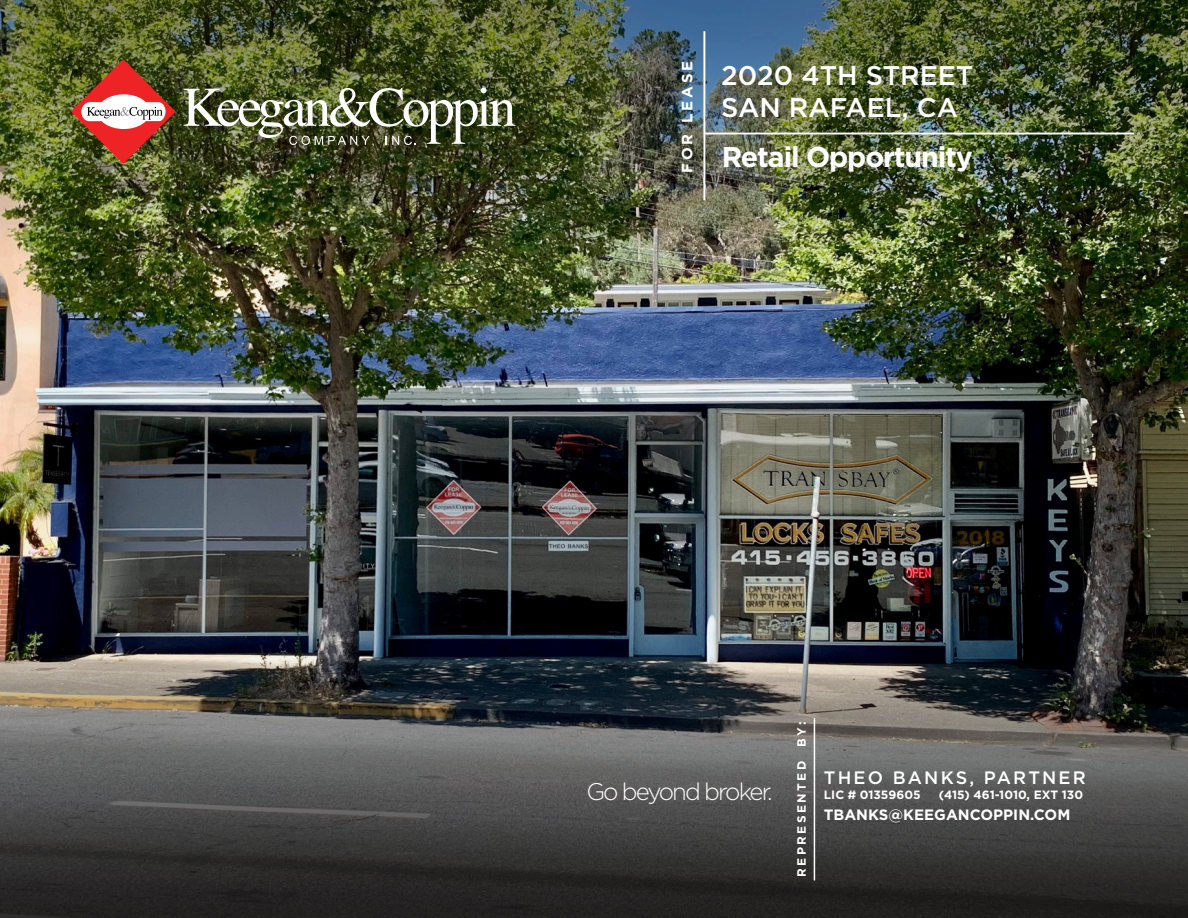
<style>
.page{position:relative;width:1188px;height:918px;background:#fff}
.page>*{position:absolute;margin:0;border:0;box-sizing:border-box;transform-origin:0 0}
.t1{font:700 28.5px "Gotham";letter-spacing:-.04em;color:#fff}
.t2{font:500 27px "Gotham";color:#fff}
.t3{font:300 24px "Gotham";letter-spacing:-.08em;color:#fff}
.t4{font:500 18px "Gotham";letter-spacing:.12em;color:#fff}
.t5{font:700 15px "Gotham";color:#fff}
.t6{font:700 15px "Gotham";letter-spacing:.2em;color:#fff}
.t7{font:700 12px "Gotham";color:#fff}
.t8{font:700 12px "Gotham";letter-spacing:.2em;color:#fff}
</style>
<div class="page">
<img style="left:0;top:257px;width:1188px;height:403px">
<img style="left:0;top:0;width:1188px;height:257px">
<img style="left:71px;top:60px;width:104px;height:104px">
<svg style="left:184px;top:88px;width:331px;height:59px"></svg>
<hr style="left:705px;top:133px;width:429px;height:1px;background:#fff">
<hr style="left:703px;top:31px;width:2px;height:169px;background:#fff">
<svg style="left:0;top:660px;width:1188px;height:258px;background:#4a4949"></svg>
<hr style="left:814px;top:718px;width:1px;height:163px;background:#fff">
<p class="t6" style="left:677px;top:173px;width:114px;rotate:-90deg">FOR LEASE</p>
<p class="t2" style="left:721px;top:58px;width:254px">2020 4TH STREET</p>
<p class="t2" style="left:721px;top:90px;width:238px">SAN RAFAEL, CA</p>
<p class="t1" style="left:722px;top:138px;width:253px">Retail Opportunity</p>
<p class="t3" style="left:586px;top:777px;width:188px">Go beyond broker.</p>
<p class="t8" style="left:794px;top:877px;width:157px;rotate:-90deg">REPRESENTED BY:</p>
<p class="t4" style="left:824px;top:766px;width:263px">THEO BANKS, PARTNER</p>
<p class="t7" style="left:824px;top:787px;width:98px">LIC # 01359605</p>
<p class="t7" style="left:939px;top:787px;width:146px">(415) 461-1010, EXT 130</p>
<p class="t5" style="left:824px;top:805px;width:248px">TBANKS@KEEGANCOPPIN.COM</p>
</div>
